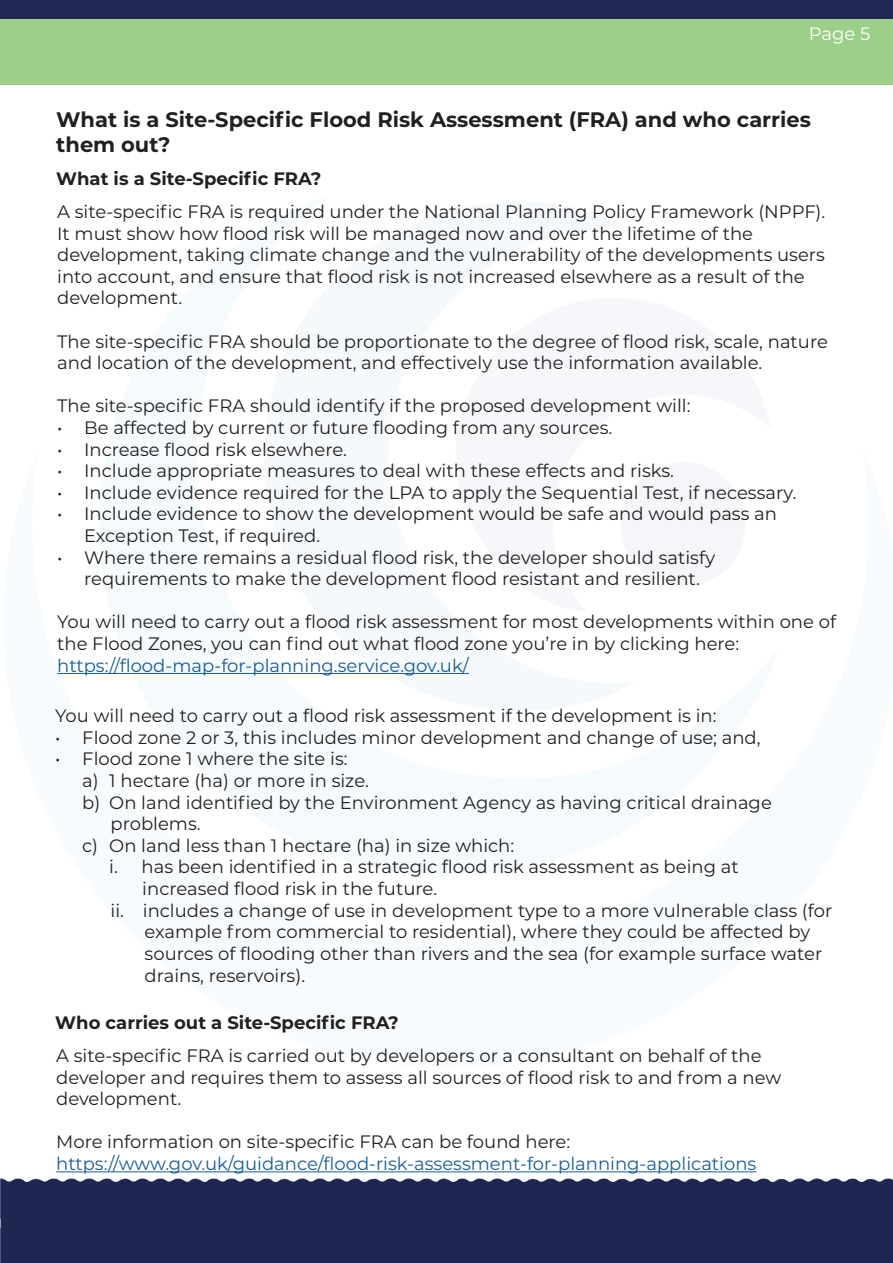
<style>
.page{position:relative;width:893px;height:1263px;background:#fff}
.page>*{position:absolute;margin:0;border:0;box-sizing:border-box;transform-origin:0 0}
.t1{font:700 21px/25.2px "Montserrat";color:#231f20}
.t2{font:18px/21.6px "Montserrat";color:#231f20}
.t3{font:18px "Montserrat";color:#175d9e}
.t4{font:700 18px "Montserrat";color:#231f20}
.t5{font:18px "Montserrat";color:#fff}
</style>
<div class="page">
<div style="left:0;top:0;width:893px;height:20px;background:#1f2752"></div>
<div style="left:0;top:20px;width:893px;height:65px;background:#9ccf87"></div>
<img style="left:0;top:1171px;width:893px;height:92px">
<hr style="left:57px;top:673px;width:412px;height:1px;background:#175d9e">
<hr style="left:56px;top:1171px;width:700px;height:1px;background:#175d9e">
<p class="t5" style="left:809px;top:21px;width:63px">Page 5</p>
<p class="t1" style="left:56px;top:106px;width:756px">What is a Site-Specific Flood Risk Assessment (FRA) and who carries them out?</p>
<p class="t4" style="left:56px;top:166px;width:267px">What is a Site-Specific FRA?</p>
<p class="t2" style="left:57px;top:200px;width:770px">A site-specific FRA is required under the National Planning Policy Framework (NPPF).<br>It must show how flood risk will be managed now and over the lifetime of the</p>
<p class="t2" style="left:57px;top:243px;width:769px">development, taking climate change and the vulnerability of the developments users into account, and ensure that flood risk is not increased elsewhere as a result of the development.</p>
<p class="t2" style="left:57px;top:330px;width:772px">The site-specific FRA should be proportionate to the degree of flood risk, scale, nature and location of the development, and effectively use the information available.</p>
<p class="t2" style="left:57px;top:395px;width:635px">The site-specific FRA should identify if the proposed development will:</p>
<p class="t2" style="left:57px;top:416px;width:557px">• Be affected by current or future flooding from any sources.</p>
<p class="t2" style="left:57px;top:438px;width:291px">• Increase flood risk elsewhere.</p>
<p class="t2" style="left:57px;top:459px;width:618px">• Include appropriate measures to deal with these effects and risks.</p>
<p class="t2" style="left:57px;top:481px;width:741px">• Include evidence required for the LPA to apply the Sequential Test, if necessary.</p>
<p class="t2" style="left:57px;top:503px;width:721px">• Include evidence to show the development would be safe and would pass an</p>
<p class="t2" style="left:84px;top:524px;width:238px">Exception Test, if required.</p>
<p class="t2" style="left:57px;top:546px;width:659px">• Where there remains a residual flood risk, the developer should satisfy</p>
<p class="t2" style="left:84px;top:567px;width:617px">requirements to make the development flood resistant and resilient.</p>
<p class="t2" style="left:57px;top:611px;width:780px">You will need to carry out a flood risk assessment for most developments within one of the Flood Zones, you can find out what flood zone you’re in by clicking here:</p>
<p class="t3" style="left:57px;top:653px;width:413px">https://flood-map-for-planning.service.gov.uk/</p>
<p class="t2" style="left:55px;top:704px;width:663px">You will need to carry out a flood risk assessment if the development is in:</p>
<p class="t2" style="left:55px;top:726px;width:707px">• Flood zone 2 or 3, this includes minor development and change of use; and,</p>
<p class="t2" style="left:55px;top:748px;width:294px">• Flood zone 1 where the site is:</p>
<p class="t2" style="left:82px;top:769px;width:288px">a) 1 hectare (ha) or more in size.</p>
<p class="t2" style="left:82px;top:791px;width:691px">b) On land identified by the Environment Agency as having critical drainage</p>
<p class="t2" style="left:111px;top:812px;width:92px">problems.</p>
<p class="t2" style="left:82px;top:834px;width:433px">c) On land less than 1 hectare (ha) in size which:</p>
<p class="t2" style="left:109px;top:856px;width:631px">i. has been identified in a strategic flood risk assessment as being at</p>
<p class="t2" style="left:142px;top:877px;width:296px">increased flood risk in the future.</p>
<p class="t2" style="left:111px;top:899px;width:723px">ii. includes a change of use in development type to a more vulnerable class (for</p>
<p class="t2" style="left:145px;top:920px;width:667px">example from commercial to residential), where they could be affected by</p>
<p class="t2" style="left:145px;top:942px;width:679px">sources of flooding other than rivers and the sea (for example surface water drains, reservoirs).</p>
<p class="t4" style="left:55px;top:1010px;width:345px">Who carries out a Site-Specific FRA?</p>
<p class="t2" style="left:56px;top:1044px;width:707px">A site-specific FRA is carried out by developers or a consultant on behalf of the</p>
<p class="t2" style="left:56px;top:1066px;width:726px">developer and requires them to assess all sources of flood risk to and from a new</p>
<p class="t2" style="left:56px;top:1087px;width:127px">development.</p>
<p class="t2" style="left:56px;top:1131px;width:515px">More information on site-specific FRA can be found here:</p>
<p class="t3" style="left:56px;top:1151px;width:702px">https://www.gov.uk/guidance/flood-risk-assessment-for-planning-applications</p>
</div>
